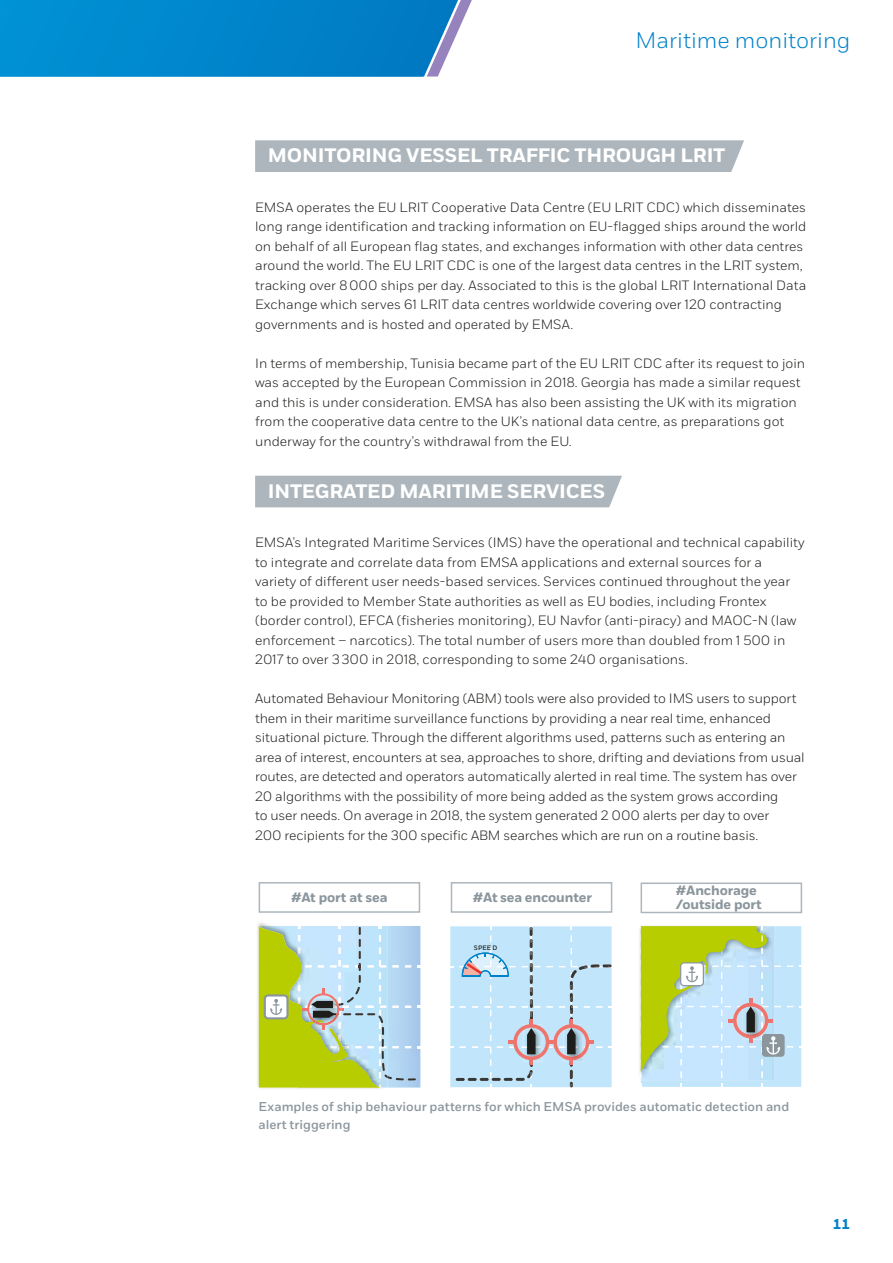
<style>
.page{position:relative;width:893px;height:1263px;background:#fff}
.page>*{position:absolute;margin:0;border:0;box-sizing:border-box;transform-origin:0 0}
.t1{font:300 22.5px "Fort";color:#0081c9}
.t2{font:700 19.5px "Fort";letter-spacing:-.01em;color:#fff}
.t3{font:700 14.25px "Fort";color:#0081c9}
.t4{font:300 13.5px/19.5px "Fort";color:#1d1d1b}
.t5{font:700 13.5px/14.2px "Fort";letter-spacing:-.01em;color:#8a959c}
.t6{font:500 12.75px/18px "Fort";color:#8a959c}
.t7{font:500 6.45px "Fort";color:#1d1d1b}
</style>
<div class="page">
<svg style="left:0;top:0;width:472px;height:77px;background:#0e8acd"></svg>
<div style="left:451px;top:882px;width:161px;height:31px;border:2px solid #adb6bc"></div>
<div style="left:259px;top:882px;width:161px;height:31px;border:2px solid #adb6bc"></div>
<div style="left:641px;top:882px;width:161px;height:31px;border:2px solid #adb6bc"></div>
<div style="left:255px;top:476px;width:367px;height:31px;background:#adb6bc"></div>
<div style="left:255px;top:140px;width:489px;height:32px;background:#adb6bc"></div>
<img style="left:257px;top:924px;width:130px;height:165px">
<img style="left:411px;top:926px;width:9px;height:161px">
<svg style="left:259px;top:923px;width:152px;height:164px;background:#bad49d"></svg>
<svg style="left:450px;top:926px;width:162px;height:161px;background:#bedaed"></svg>
<img style="left:639px;top:930px;width:1px;height:142px">
<svg style="left:640px;top:926px;width:162px;height:161px;background:#bfd9b7"></svg>
<h1 class="t1" style="left:635px;top:26px;width:216px">Maritime monitoring</h1>
<h2 class="t2" style="left:268px;top:144px;width:459px">MONITORING VESSEL TRAFFIC THROUGH LRIT</h2>
<p class="t4" style="left:255px;top:197px;width:553px">EMSA operates the EU LRIT Cooperative Data Centre (EU LRIT CDC) which disseminates long range identification and tracking information on EU-flagged ships around the world on behalf of all European flag states, and exchanges information with other data centres around the world. The EU LRIT CDC is one of the largest data centres in the LRIT system, tracking over 8 000 ships per day. Associated to this is the global LRIT International Data Exchange which serves 61 LRIT data centres worldwide covering over 120 contracting governments and is hosted and operated by EMSA.</p>
<p class="t4" style="left:255px;top:353px;width:552px">In terms of membership, Tunisia became part of the EU LRIT CDC after its request to join was accepted by the European Commission in 2018. Georgia has made a similar request and this is under consideration. EMSA has also been assisting the UK with its migration from the cooperative data centre to the UK’s national data centre, as preparations got underway for the country’s withdrawal from the EU.</p>
<h2 class="t2" style="left:268px;top:479px;width:339px">INTEGRATED MARITIME SERVICES</h2>
<p class="t4" style="left:255px;top:533px;width:551px">EMSA’s Integrated Maritime Services (IMS) have the operational and technical capability to integrate and correlate data from EMSA applications and external sources for a variety of different user needs-based services. Services continued throughout the year to be provided to Member State authorities as well as EU bodies, including Frontex (border control), EFCA (fisheries monitoring), EU Navfor (anti-piracy) and MAOC-N (law enforcement – narcotics). The total number of users more than doubled from 1 500 in 2017 to over 3 300 in 2018, corresponding to some 240 organisations.</p>
<p class="t4" style="left:255px;top:689px;width:551px">Automated Behaviour Monitoring (ABM) tools were also provided to IMS users to support them in their maritime surveillance functions by providing a near real time, enhanced situational picture. Through the different algorithms used, patterns such as entering an area of interest, encounters at sea, approaches to shore, drifting and deviations from usual routes, are detected and operators automatically alerted in real time. The system has over 20 algorithms with the possibility of more being added as the system grows according<br>to user needs. On average in 2018, the system generated 2 000 alerts per day to over<br>200 recipients for the 300 specific ABM searches which are run on a routine basis.</p>
<p class="t5" style="left:291px;top:891px;width:98px">#At port at sea</p>
<p class="t5" style="left:473px;top:891px;width:121px">#At sea encounter</p>
<p class="t5" style="left:676px;top:883px;width:87px">#Anchorage /outside port</p>
<p class="t7" style="left:474px;top:943px;width:25px">SPEE D</p>
<p class="t6" style="left:259px;top:1098px;width:532px">Examples of ship behaviour patterns for which EMSA provides automatic detection and alert triggering</p>
<p class="t3" style="left:833px;top:1215px;width:19px">11</p>
</div>
